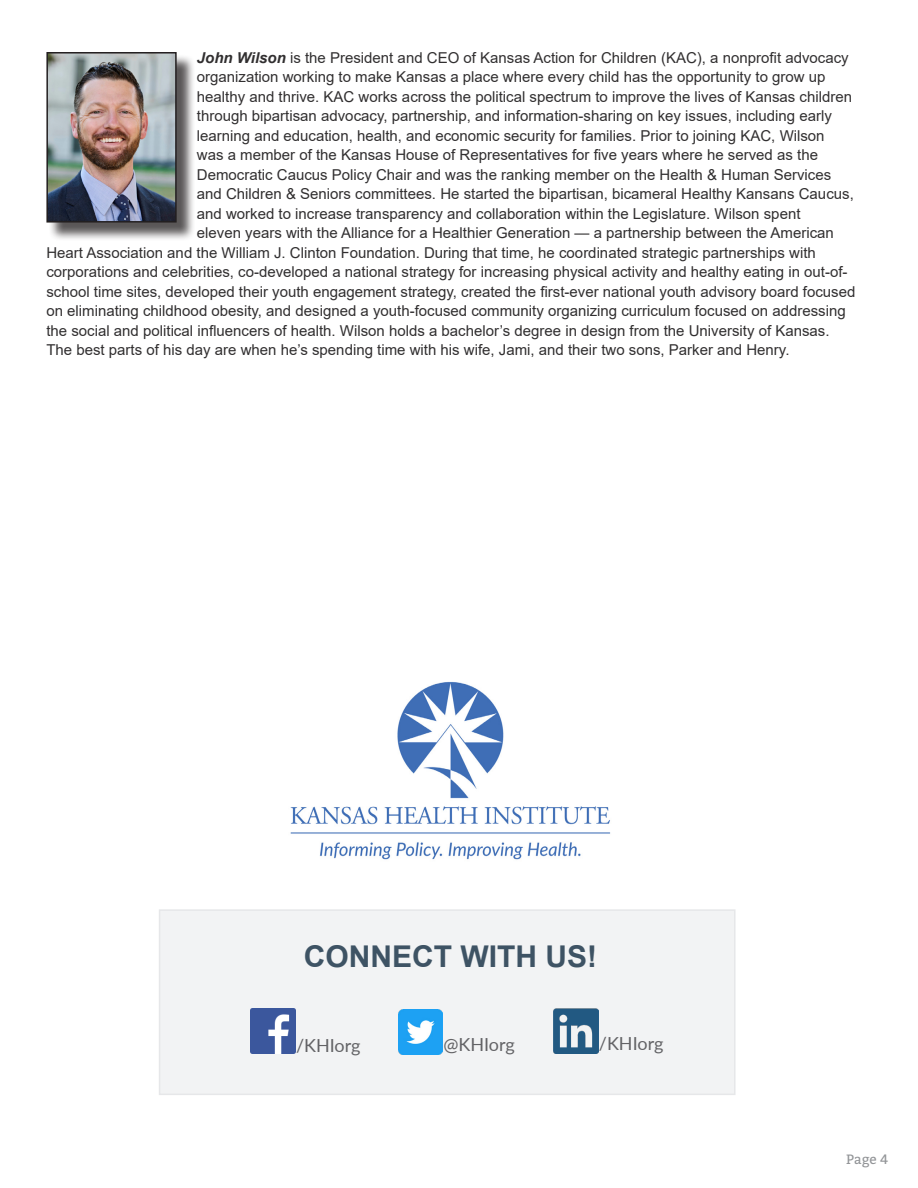
<style>
.page{position:relative;width:918px;height:1188px;background:#fff}
.page>*{position:absolute;margin:0;border:0;box-sizing:border-box;transform-origin:0 0}
.t1{font:700 30px "Arial";color:#3e5364}
.t2{font:18px "Lato";color:#636366}
.t3{font:15px "Arial";color:#312f30}
.t4{font:13.5px "Bitter";color:#939598}
.s1{font-weight:700;font-style:italic}
</style>
<div class="page">
<div style="left:49px;top:54px;width:147px;height:187px;background:#231f20;opacity:.75"></div>
<img style="left:49px;top:55px;width:125px;height:165px">
<div style="left:46px;top:52px;width:131px;height:171px;border:2px solid #231f20"></div>
<img style="left:290px;top:682px;width:321px;height:178px">
<div style="left:159px;top:909px;width:577px;height:186px;background:#f2f3f4;border:2px solid #e6e7e9"></div>
<img style="left:251px;top:1009px;width:44px;height:45px">
<img style="left:398px;top:1010px;width:45px;height:44px">
<img style="left:554px;top:1009px;width:44px;height:44px">
<p class="t3" style="left:197px;top:47px;width:653px"><span class="s1">John Wilson</span> is the President and CEO of Kansas Action for Children (KAC), a nonprofit advocacy</p>
<p class="t3" style="left:197px;top:67px;width:630px">organization working to make Kansas a place where every child has the opportunity to grow up</p>
<p class="t3" style="left:197px;top:86px;width:657px">healthy and thrive. KAC works across the political spectrum to improve the lives of Kansas children</p>
<p class="t3" style="left:197px;top:106px;width:637px">through bipartisan advocacy, partnership, and information-sharing on key issues, including early</p>
<p class="t3" style="left:197px;top:125px;width:629px">learning and education, health, and economic security for families. Prior to joining KAC, Wilson</p>
<p class="t3" style="left:197px;top:145px;width:623px">was a member of the Kansas House of Representatives for five years where he served as the</p>
<p class="t3" style="left:197px;top:164px;width:636px">Democratic Caucus Policy Chair and was the ranking member on the Health &amp; Human Services</p>
<p class="t3" style="left:197px;top:184px;width:658px">and Children &amp; Seniors committees. He started the bipartisan, bicameral Healthy Kansans Caucus,</p>
<p class="t3" style="left:197px;top:203px;width:605px">and worked to increase transparency and collaboration within the Legislature. Wilson spent</p>
<p class="t3" style="left:197px;top:223px;width:639px">eleven years with the Alliance for a Healthier Generation — a partnership between the American</p>
<p class="t3" style="left:46px;top:242px;width:771px">Heart Association and the William J. Clinton Foundation. During that time, he coordinated strategic partnerships with</p>
<p class="t3" style="left:46px;top:262px;width:803px">corporations and celebrities, co-developed a national strategy for increasing physical activity and healthy eating in out-of-</p>
<p class="t3" style="left:46px;top:281px;width:810px">school time sites, developed their youth engagement strategy, created the first-ever national youth advisory board focused</p>
<p class="t3" style="left:46px;top:301px;width:801px">on eliminating childhood obesity, and designed a youth-focused community organizing curriculum focused on addressing</p>
<p class="t3" style="left:46px;top:320px;width:785px">the social and political influencers of health. Wilson holds a bachelor’s degree in design from the University of Kansas.</p>
<p class="t3" style="left:46px;top:340px;width:745px">The best parts of his day are when he’s spending time with his wife, Jami, and their two sons, Parker and Henry.</p>
<p class="t1" style="left:304px;top:935px;width:295px">CONNECT WITH US!</p>
<p class="t2" style="left:296px;top:1033px;width:66px">/KHIorg</p>
<p class="t2" style="left:443px;top:1031px;width:73px">@KHIorg</p>
<p class="t2" style="left:599px;top:1031px;width:66px">/KHIorg</p>
<p class="t4" style="left:846px;top:1151px;width:44px">Page 4</p>
</div>
